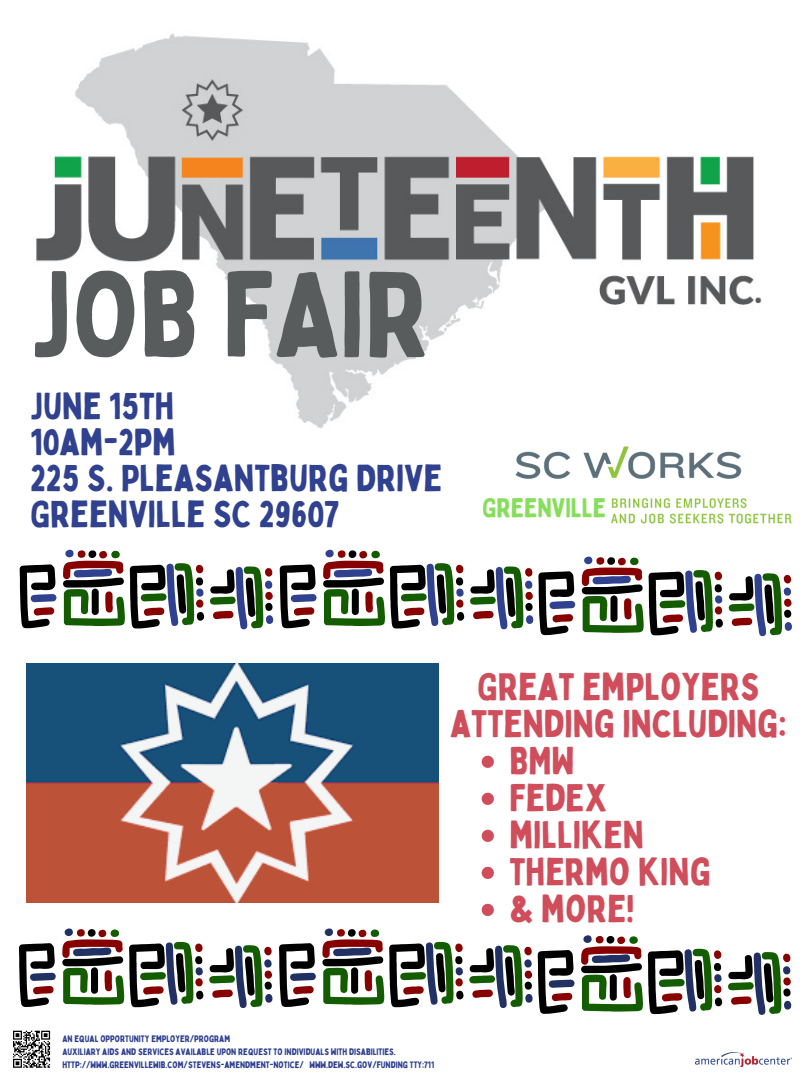
<style>
.page{position:relative;width:810px;height:1080px;background:#fff}
.page>*{position:absolute;margin:0;border:0;box-sizing:border-box;transform-origin:0 0}
.t1{font:118.94px "Bobby Jones";color:#595c5d}
.t2{font:37.81px/37px "Bobby Jones";color:#d04d5b;text-align:center}
.t3{font:36.94px "Bobby Jones";color:#304190}
.t4{font:26.5px "Bobby Jones";color:#87de5c}
.t5{font:9.25px "Bobby Jones";color:#304190}
</style>
<div class="page">
<svg style="left:13px;top:1030px;width:38px;height:38px"></svg>
<img style="left:36px;top:33px;width:726px;height:396px">
<img style="left:696px;top:1052px;width:96px;height:14px">
<img style="left:515px;top:446px;width:277px;height:78px">
<svg style="left:19px;top:928px;width:254px;height:80px"></svg>
<svg style="left:279px;top:928px;width:512px;height:87px"></svg>
<svg style="left:20px;top:550px;width:253px;height:79px"></svg>
<svg style="left:280px;top:550px;width:512px;height:86px"></svg>
<img style="left:27px;top:663px;width:411px;height:240px">
<svg style="left:482px;top:756px;width:12px;height:12px"></svg>
<svg style="left:482px;top:793px;width:12px;height:12px"></svg>
<svg style="left:482px;top:830px;width:12px;height:12px"></svg>
<svg style="left:482px;top:867px;width:12px;height:12px"></svg>
<svg style="left:482px;top:904px;width:12px;height:12px"></svg>
<p class="t1" style="left:30px;top:239px;width:401px">JOB FAIR</p>
<p class="t3" style="left:30px;top:383px;width:146px">JUNE 15TH</p>
<p class="t3" style="left:30px;top:419px;width:147px">10AM-2PM</p>
<p class="t3" style="left:30px;top:455px;width:414px">225 S. PLEASANTBURG DRIVE</p>
<p class="t3" style="left:30px;top:491px;width:311px">GREENVILLE SC 29607</p>
<p class="t4" style="left:482px;top:491px;width:126px">GREENVILLE</p>
<p class="t2" style="left:450px;top:667px;width:338px">GREAT EMPLOYERS<br>ATTENDING INCLUDING:</p>
<p class="t2" style="left:509px;top:741px;width:66px">BMW</p>
<p class="t2" style="left:509px;top:778px;width:100px">FEDEX</p>
<p class="t2" style="left:509px;top:815px;width:136px">MILLIKEN</p>
<p class="t2" style="left:509px;top:852px;width:203px">THERMO KING</p>
<p class="t2" style="left:509px;top:889px;width:127px">&amp; MORE!</p>
<p class="t5" style="left:62px;top:1033px;width:169px">AN EQUAL OPPORTUNITY EMPLOYER/PROGRAM</p>
<p class="t5" style="left:62px;top:1046px;width:335px">AUXILIARY AIDS AND SERVICES AVAILABLE UPON REQUEST TO INDIVIDUALS WITH DISABILITIES.</p>
<p class="t5" style="left:62px;top:1059px;width:373px">HTTP://WWW.GREENVILLEWIB.COM/STEVENS-AMENDMENT-NOTICE/ WWW.DEW.SC.GOV/FUNDING TTY:711</p>
</div>
